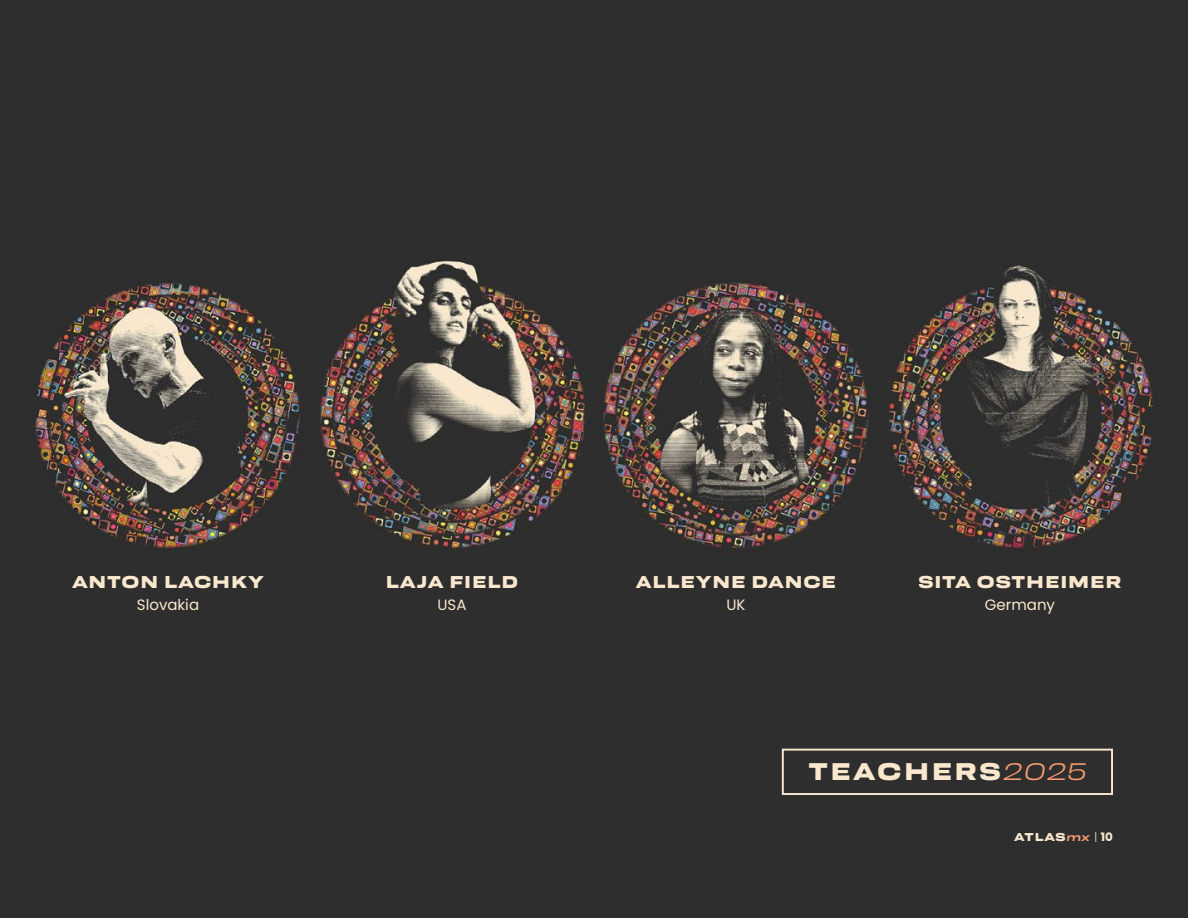
<style>
.page{position:relative;width:1188px;height:918px;background:#2e2e2e}
.page>*{position:absolute;margin:0;border:0;box-sizing:border-box;transform-origin:0 0}
.t1{font:25.35px "Resolve Extrabold Wd";letter-spacing:.1em;color:#f9e8ce}
.t2{font:18px "Resolve Extrabold Wd";letter-spacing:.05em;color:#f9e8ce}
.t3{font:15px "Poppins";color:#f9e8ce}
.t4{font:12px "Resolve Extrabold Wd";letter-spacing:.065em;color:#f9e8ce}
.s1{font-family:"Resolve Light Wd Ita";color:#f99c71}
.s2{font-family:"Resolve Medium Wd Ita";color:#f99c71}
.s3{font-family:"Resolve Light Wd"}
.s4{font-family:"Poppins";font-weight:700}
</style>
<div class="page">
<img style="left:32px;top:260px;width:1124px;height:535px">
<div style="left:782px;top:749px;width:331px;height:46px;background:#2e2e2e;border:2px solid #f9e8ce"></div>
<p class="t2" style="left:72px;top:571px;width:193px">ANTON LACHKY</p>
<p class="t3" style="left:137px;top:596px;width:64px">Slovakia</p>
<p class="t2" style="left:386px;top:571px;width:134px">LAJA FIELD</p>
<p class="t3" style="left:438px;top:596px;width:31px">USA</p>
<p class="t2" style="left:636px;top:571px;width:202px">ALLEYNE DANCE</p>
<p class="t3" style="left:726px;top:596px;width:21px">UK</p>
<p class="t2" style="left:918px;top:571px;width:205px">SITA OSTHEIMER</p>
<p class="t3" style="left:985px;top:596px;width:72px">Germany</p>
<h1 class="t1" style="left:808px;top:756px;width:280px">TEACHERS<span class="s1">2025</span></h1>
<p class="t4" style="left:1014px;top:829px;width:100px">ATLAS<span class="s2">mx</span> <span class="s3">|</span> <span class="s4">10</span></p>
</div>
